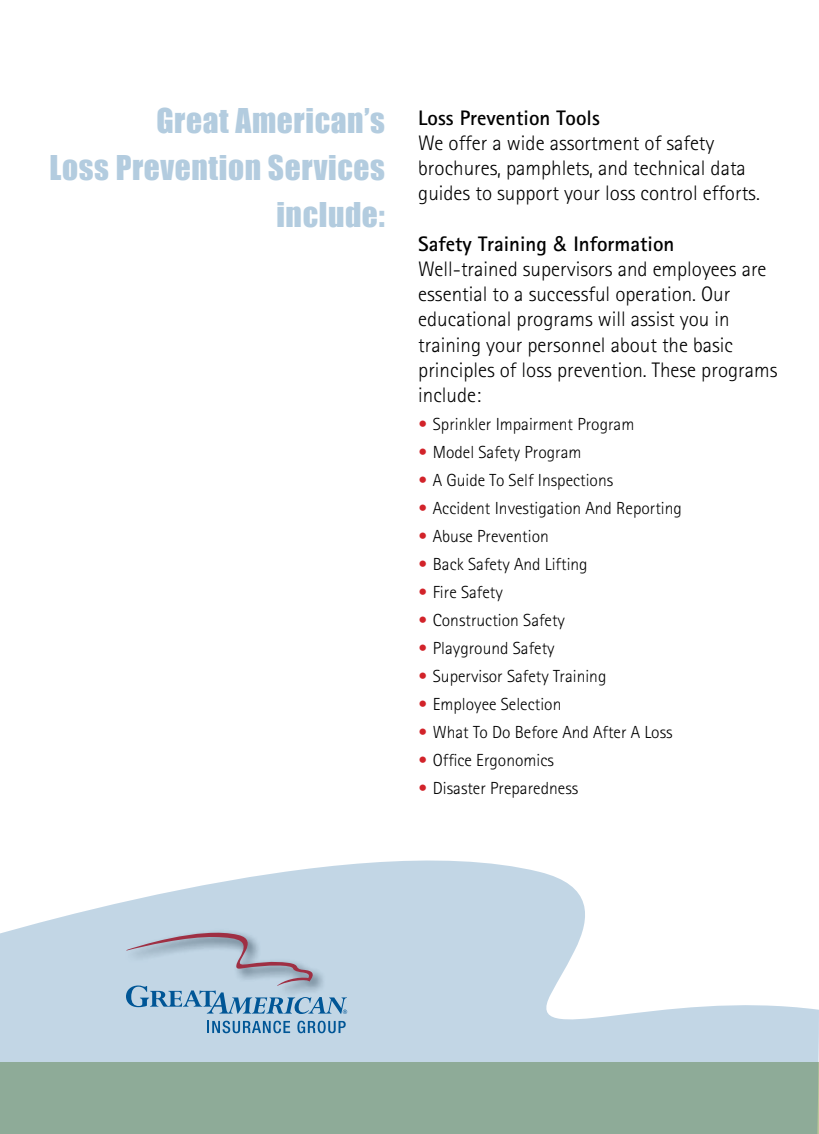
<style>
.page{position:relative;width:819px;height:1134px;background:#fff}
.page>*{position:absolute;margin:0;border:0;box-sizing:border-box;transform-origin:0 0}
.t1{font:31.32px/47.1px "Impact";letter-spacing:.02em;color:#b3ccdf;text-align:right}
.t2{font:300 21px/25.2px "Rotis Sans Serif Std";color:#000}
.t3{font:700 21px "Rotis Sans Serif Std";color:#000}
.t4{font:300 17.5px "Rotis Sans Serif Std";color:#000}
.s1{font-weight:700}
.s2{font-family:"Helvetica";font-weight:400}
.s3{font-weight:700;color:#d2232a}
</style>
<div class="page">
<svg style="left:0;top:860px;width:819px;height:274px;fill:#c2d6e5"></svg>
<h1 class="t1" style="left:50px;top:97px;width:337px">Great American’s<br>Loss Prevention Services include:</h1>
<p class="t3" style="left:418px;top:104px;width:183px">Loss Prevention Tools</p>
<p class="t2" style="left:418px;top:130px;width:343px">We offer a wide assortment of safety brochures, pamphlets, and technical data guides to support your loss control efforts.</p>
<p class="t2" style="left:418px;top:231px;width:361px"><span class="s1">Safety Training</span> <span class="s2">&amp;</span> <span class="s1">Information </span>Well-trained supervisors and employees are essential to a successful operation. Our educational programs will assist you in training your personnel about the basic principles of loss prevention. These programs include:</p>
<p class="t4" style="left:418px;top:414px;width:218px"><span class="s3">•</span> Sprinkler Impairment Program</p>
<p class="t4" style="left:418px;top:442px;width:165px"><span class="s3">•</span> Model Safety Program</p>
<p class="t4" style="left:418px;top:470px;width:197px"><span class="s3">•</span> A Guide To Self Inspections</p>
<p class="t4" style="left:418px;top:498px;width:265px"><span class="s3">•</span> Accident Investigation And Reporting</p>
<p class="t4" style="left:418px;top:526px;width:132px"><span class="s3">•</span> Abuse Prevention</p>
<p class="t4" style="left:418px;top:554px;width:171px"><span class="s3">•</span> Back Safety And Lifting</p>
<p class="t4" style="left:418px;top:582px;width:86px"><span class="s3">•</span> Fire Safety</p>
<p class="t4" style="left:418px;top:610px;width:148px"><span class="s3">•</span> Construction Safety</p>
<p class="t4" style="left:418px;top:638px;width:138px"><span class="s3">•</span> Playground Safety</p>
<p class="t4" style="left:418px;top:666px;width:190px"><span class="s3">•</span> Supervisor Safety Training</p>
<p class="t4" style="left:418px;top:694px;width:145px"><span class="s3">•</span> Employee Selection</p>
<p class="t4" style="left:418px;top:722px;width:256px"><span class="s3">•</span> What To Do Before And After A Loss</p>
<p class="t4" style="left:418px;top:750px;width:137px"><span class="s3">•</span> Office Ergonomics</p>
<p class="t4" style="left:418px;top:778px;width:162px"><span class="s3">•</span> Disaster Preparedness</p>
</div>
